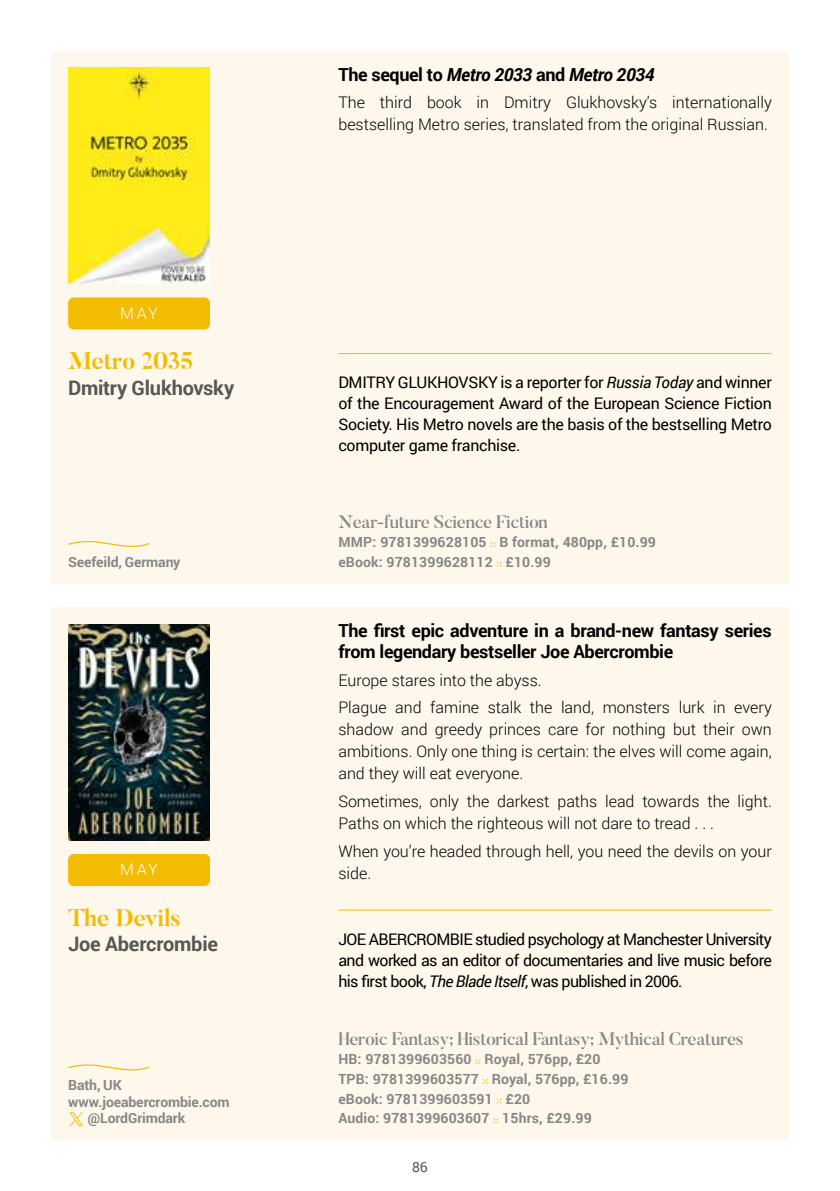
<style>
.page{position:relative;width:840px;height:1191px;background:#fff}
.page>*{position:absolute;margin:0;border:0;box-sizing:border-box;transform-origin:0 0}
.t1{font:700 24px "Butler";letter-spacing:-.01em;color:#f3bc00}
.t2{font:700 20px "Roboto";letter-spacing:-.01em;color:#575756}
.t3{font:700 18px/21px "Roboto";letter-spacing:-.02em;color:#000}
.t4{font:500 18px "Butler";letter-spacing:-.02em;color:#878787}
.t5{font:italic 700 18px "Roboto";letter-spacing:-.02em;color:#000}
.t6{font:300 16px/22px "Roboto";color:#000}
.t7{font:16px/21px "Roboto";letter-spacing:-.035em;color:#000;text-align:justify}
.t8{font:300 16px "Roboto";letter-spacing:.125em;color:#fff}
.t9{font:700 14px/19.6px "Roboto";letter-spacing:.01em;color:#878787}
.t10{font:700 14px "Roboto";letter-spacing:-.01em;color:#878787}
.t11{font:14px "Roboto";color:#575756}
.s1{font-style:normal}
.s2{font-style:italic}
</style>
<div class="page">
<div style="left:51px;top:51px;width:737px;height:532px;background:#fef8ec"></div>
<div style="left:68px;top:297px;width:142px;height:32px;background:#f3bc00;border-radius:6px"></div>
<img style="left:68px;top:68px;width:142px;height:216px">
<svg style="left:68px;top:541px;width:81px;height:6px"></svg>
<hr style="left:338px;top:353px;width:433px;height:1px;background:#f3bc00">
<svg style="left:490px;top:542px;width:5px;height:5px"></svg>
<svg style="left:496px;top:561px;width:5px;height:6px"></svg>
<div style="left:51px;top:607px;width:737px;height:533px;background:#fef8ec"></div>
<div style="left:68px;top:854px;width:142px;height:32px;background:#f3bc00;border-radius:6px"></div>
<img style="left:68px;top:624px;width:142px;height:216px">
<svg style="left:68px;top:1064px;width:81px;height:6px"></svg>
<hr style="left:338px;top:909px;width:433px;height:1px;background:#f3bc00">
<svg style="left:475px;top:1059px;width:5px;height:5px"></svg>
<svg style="left:482px;top:1078px;width:5px;height:6px"></svg>
<svg style="left:496px;top:1098px;width:5px;height:5px"></svg>
<svg style="left:493px;top:1118px;width:5px;height:5px"></svg>
<svg style="left:69px;top:1112px;width:14px;height:14px"></svg>
<p class="t8" style="left:120px;top:302px;width:39px">MAY</p>
<h1 class="t1" style="left:68px;top:345px;width:126px">Metro 2035</h1>
<p class="t2" style="left:68px;top:373px;width:168px">Dmitry Glukhovsky</p>
<p class="t10" style="left:68px;top:552px;width:114px">Seefeild, Germany</p>
<p class="t8" style="left:120px;top:858px;width:39px">MAY</p>
<h1 class="t1" style="left:68px;top:902px;width:114px">The Devils</h1>
<p class="t2" style="left:68px;top:930px;width:151px">Joe Abercrombie</p>
<p class="t9" style="left:68px;top:1075px;width:55px">Bath, UK</p>
<p class="t10" style="left:68px;top:1092px;width:163px">www.joeabercrombie.com</p>
<p class="t10" style="left:88px;top:1108px;width:99px">@LordGrimdark</p>
<p class="t5" style="left:338px;top:61px;width:317px"><span class="s1">The sequel to</span> Metro 2033 <span class="s1">and</span> Metro 2034</p>
<p class="t6" style="left:338px;top:91px;width:435px">The third book in Dmitry Glukhovsky’s internationally bestselling Metro series, translated from the original Russian.</p>
<p class="t7" style="left:338px;top:371px;width:435px">DMITRY GLUKHOVSKY is a reporter for <span class="s2">Russia Today</span> and winner of the Encouragement Award of the European Science Fiction Society. His Metro novels are the basis of the bestselling Metro computer game franchise.</p>
<p class="t4" style="left:338px;top:510px;width:211px">Near-future Science Fiction</p>
<p class="t9" style="left:338px;top:532px;width:319px">MMP: 9781399628105 B format, 480pp, £10.99 eBook: 9781399628112 £10.99</p>
<p class="t3" style="left:338px;top:619px;width:434px">The first epic adventure in a brand-new fantasy series from legendary bestseller Joe Abercrombie</p>
<p class="t6" style="left:338px;top:665px;width:434px;line-height:27.6px">Europe stares into the abyss.<br>Plague and famine stalk the land, monsters lurk in every</p>
<p class="t6" style="left:338px;top:718px;width:435px;text-align:justify">shadow and greedy princes care for nothing but their own ambitions. Only one thing is certain: the elves will come again, and they will eat everyone.</p>
<p class="t6" style="left:338px;top:790px;width:435px">Sometimes, only the darkest paths lead towards the light.<br>Paths on which the righteous will not dare to tread . . .</p>
<p class="t6" style="left:338px;top:839px;width:434px">When you’re headed through hell, you need the devils on your side.</p>
<p class="t7" style="left:338px;top:927px;width:434px">JOE ABERCROMBIE studied psychology at Manchester University and worked as an editor of documentaries and live music before his first book, <span class="s2">The Blade Itself</span>, was published in 2006.</p>
<p class="t4" style="left:338px;top:1027px;width:406px">Heroic Fantasy; Historical Fantasy; Mythical Creatures</p>
<p class="t9" style="left:338px;top:1049px;width:291px">HB: 9781399603560 Royal, 576pp, £20<br>TPB: 9781399603577 Royal, 576pp, £16.99 eBook: 9781399603591 £20<br>Audio: 9781399603607 15hrs, £29.99</p>
<p class="t11" style="left:412px;top:1156px;width:17px">86</p>
</div>
